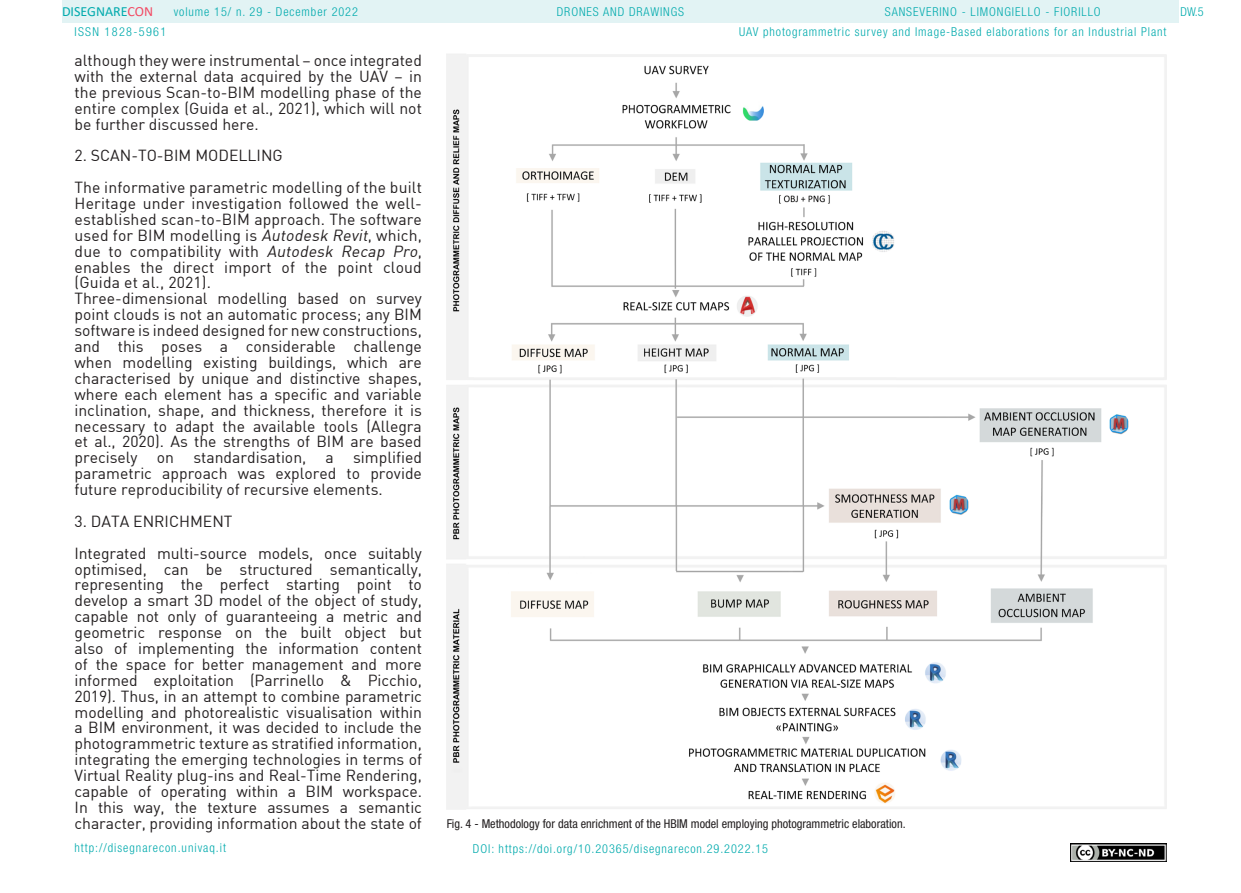
<style>
.page{position:relative;width:1241px;height:893px;background:#fff}
.page>*{position:absolute;margin:0;border:0;box-sizing:border-box;transform-origin:0 0}
.t1{font:15.75px/15.9px "DIN";color:#231f20}
.t2{font:14px "Calibri";color:#00aaad}
.t3{font:300 condensed 12.25px "Helvetica Neue LT Std";letter-spacing:.075em;color:#00aaad}
.t4{font:condensed 12.25px "Helvetica Neue LT Std";color:#231f20}
.t5{font:300 condensed 12.25px "Helvetica Neue LT Std";letter-spacing:.11em;color:#00aaad}
.s1{color:#f24862}
.s2{font-style:italic}
</style>
<div class="page">
<div style="left:62px;top:0;width:1116px;height:23px;background:#e2f3f4"></div>
<img style="left:1070px;top:843px;width:96px;height:18px">
<img style="left:446px;top:54px;width:720px;height:756px">
<p class="t2" style="left:62px;top:2px;width:93px">DISEGNARE<span class="s1">CON</span></p>
<p class="t3" style="left:884px;top:5px;width:217px">SANSEVERINO - LIMONGIELLO - FIORILLO</p>
<p class="t3" style="left:174px;top:5px;width:186px">volume 15/ n. 29 - December 2022</p>
<p class="t3" style="left:556px;top:5px;width:129px">DRONES AND DRAWINGS</p>
<p class="t5" style="left:74px;top:24px;width:93px">ISSN 1828-5961</p>
<p class="t1" style="left:75px;top:52px;width:349px;text-align:justify">although they were instrumental – once integrated with the external data acquired by the UAV – in the previous Scan-to-BIM modelling phase of the entire complex (Guida et al., 2021), which will not be further discussed here.</p>
<p class="t1" style="left:74px;top:139px;width:349px;line-height:31.8px">2. SCAN-TO-BIM MODELLING<br>The informative parametric modelling of the built</p>
<p class="t1" style="left:74px;top:195px;width:349px">Heritage under investigation followed the well&shy;established scan-to-BIM approach. The software used for BIM modelling is <span class="s2">Autodesk Revit</span>, which, due to compatibility with <span class="s2">Autodesk Recap Pro</span>, enables the direct import of the point cloud (Guida et al., 2021).<br>Three-dimensional modelling based on survey point clouds is not an automatic process; any BIM software is indeed designed for new constructions, and this poses a considerable challenge when modelling existing buildings, which are characterised by unique and distinctive shapes, where each element has a specific and variable inclination, shape, and thickness, therefore it is necessary to adapt the available tools (Allegra et al., 2020). As the strengths of BIM are based precisely on standardisation, a simplified parametric approach was explored to provide future reproducibility of recursive elements.</p>
<p class="t1" style="left:74px;top:505px;width:349px;line-height:31.8px">3. DATA ENRICHMENT<br>Integrated multi-source models, once suitably</p>
<p class="t1" style="left:75px;top:561px;width:349px;text-align:justify">optimised, can be structured semantically, representing the perfect starting point to develop a smart 3D model of the object of study, capable not only of guaranteeing a metric and geometric response on the built object but also of implementing the information content of the space for better management and more informed exploitation (Parrinello &amp; Picchio, 2019). Thus, in an attempt to combine parametric modelling and photorealistic visualisation within a BIM environment, it was decided to include the photogrammetric texture as stratified information, integrating the emerging technologies in terms of Virtual Reality plug-ins and Real-Time Rendering, capable of operating within a BIM workspace.<br>In this way, the texture assumes a semantic character, providing information about the state of</p>
<p class="t3" style="left:74px;top:841px;width:153px">http://disegnarecon.univaq.it</p>
<p class="t3" style="left:739px;top:25px;width:429px">UAV photogrammetric survey and Image-Based elaborations for an Industrial Plant</p>
<p class="t4" style="left:446px;top:816px;width:460px">Fig. 4 - Methodology for data enrichment of the HBIM model employing photogrammetric elaboration.</p>
<p class="t3" style="left:473px;top:842px;width:296px">DOI: https://doi.org/10.20365/disegnarecon.29.2022.15</p>
<p class="t3" style="left:1180px;top:5px;width:25px">DW.5</p>
</div>
